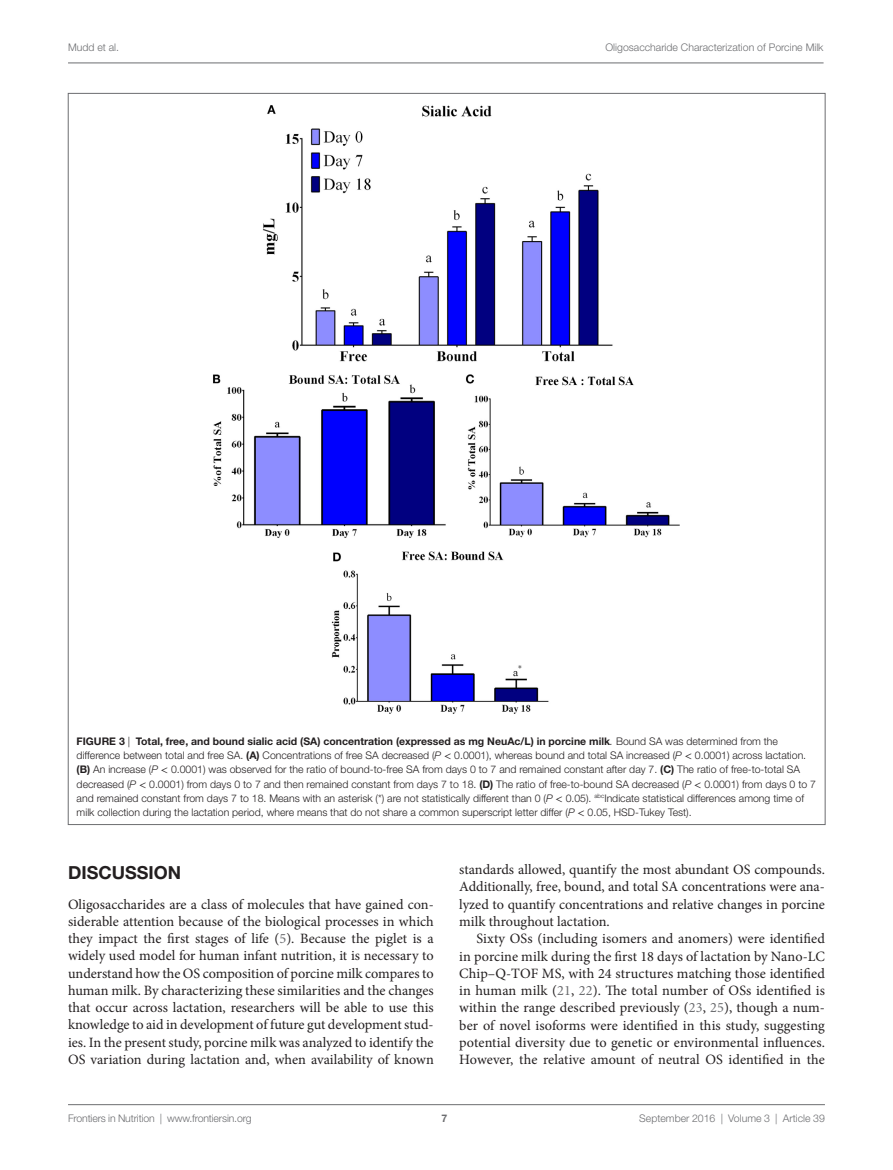
<style>
.page{position:relative;width:893px;height:1170px;background:#fff}
.page>*{position:absolute;margin:0;border:0;box-sizing:border-box;transform-origin:0 0}
.t1{font:700 18px "Helvetica Neue LT Std";color:#231f20}
.t2{font:14.25px/17.2px "Minion Pro";color:#231f20;text-align:justify}
.t3{font:300 10.5px/14.2px "Helvetica Neue LT Std";color:#231f20}
.t4{font:300 10.5px "Helvetica Neue LT Std";color:#6c6d70}
.t5{font:700 10.5px "Helvetica Neue LT Std";color:#6c6d70}
.s1{font-weight:700}
.s2{font-style:italic}
.s3{font-family:"STIX General";font-weight:400}
.s4{color:#6c6d70}
</style>
<div class="page">
<img style="left:213px;top:105px;width:467px;height:609px">
<hr style="left:68px;top:1104px;width:757px;height:1px;background:#6c6d70">
<hr style="left:68px;top:63px;width:756px;height:1px;background:#6c6d70">
<p class="t4" style="left:68px;top:41px;width:53px">Mudd et al.</p>
<p class="t4" style="left:605px;top:41px;width:220px">Oligosaccharide Characterization of Porcine Milk</p>
<p class="t3" style="left:77px;top:733px;width:741px"><span class="s1">FIG URE 3</span> | <span class="s1">Total, free, and bound sialic acid (SA) concentration (expressed as mg NeuAc/L) in porcine milk</span><span class="s2">.</span> Bound SA was determined from the difference between total and free SA. <span class="s1">(A)</span> Concentrations of free SA decreased (<span class="s2">P</span> <span class="s3">&lt;</span> 0.0001), whereas bound and total SA increased (<span class="s2">P</span> <span class="s3">&lt;</span> 0.0001) across lactation. <span class="s1">(B)</span> An increase (<span class="s2">P</span> <span class="s3">&lt;</span> 0.0001) was observed for the ratio of bound-to-free SA from days 0 to 7 and remained constant after day 7. <span class="s1">(C)</span> The ratio of free-to-total SA decreased (<span class="s2">P</span> <span class="s3">&lt;</span> 0.0001) from days 0 to 7 and then remained constant from days 7 to 18. <span class="s1">(D)</span> The ratio of free-to-bound SA decreased (<span class="s2">P</span> <span class="s3">&lt;</span> 0.0001) from days 0 to 7 and remained constant from days 7 to 18. Means with an asterisk (*) are not statistically different than 0 (<span class="s2">P</span> <span class="s3">&lt;</span> 0.05). <sup>abc</sup>Indicate statistical differences among time of milk collection during the lactation period, where means that do not share a common superscript letter differ (<span class="s2">P</span> <span class="s3">&lt;</span> 0.05, HSD-Tukey Test).</p>
<p class="t1" style="left:68px;top:860px;width:112px">DISCUSSION</p>
<p class="t2" style="left:68px;top:895px;width:367px">Oligosaccharides are a class of molecules that have gained con&shy;siderable attention because of the biological processes in which they impact the first stages of life (<span class="s4">5</span>). Because the piglet is a widely used model for human infant nutrition, it is necessary to understand how the OS composition of porcine milk compares to human milk. By characterizing these similarities and the changes that occur across lactation, researchers will be able to use this knowledge to aid in development of future gut development stud&shy;ies. In the present study, porcine milk was analyzed to identify the OS variation during lactation and, when availability of known</p>
<p class="t2" style="left:459px;top:861px;width:367px">standards allowed, quantify the most abundant OS compounds.<br>Additionally, free, bound, and total SA concentrations were ana&shy;lyzed to quantify concentrations and relative changes in porcine milk throughout lactation.</p>
<p class="t2" style="left:459px;top:930px;width:367px;text-indent:17px">Sixty OSs (including isomers and anomers) were identified in porcine milk during the first 18 days of lactation by Nano-LC Chip–Q-TOF MS, with 24 structures matching those identified in human milk (<span class="s4">21</span>, <span class="s4">22</span>). The total number of OSs identified is within the range described previously (<span class="s4">23</span>, <span class="s4">25</span>), though a num&shy;ber of novel isoforms were identified in this study, suggesting potential diversity due to genetic or environmental influences.<br>However, the relative amount of neutral OS identified in the</p>
<p class="t4" style="left:68px;top:1111px;width:185px">Frontiers in Nutrition | www.frontiersin.org</p>
<p class="t4" style="left:639px;top:1111px;width:187px">September 2016 | Volume 3 | Article 39</p>
<p class="t5" style="left:441px;top:1111px;width:7px">7</p>
</div>
